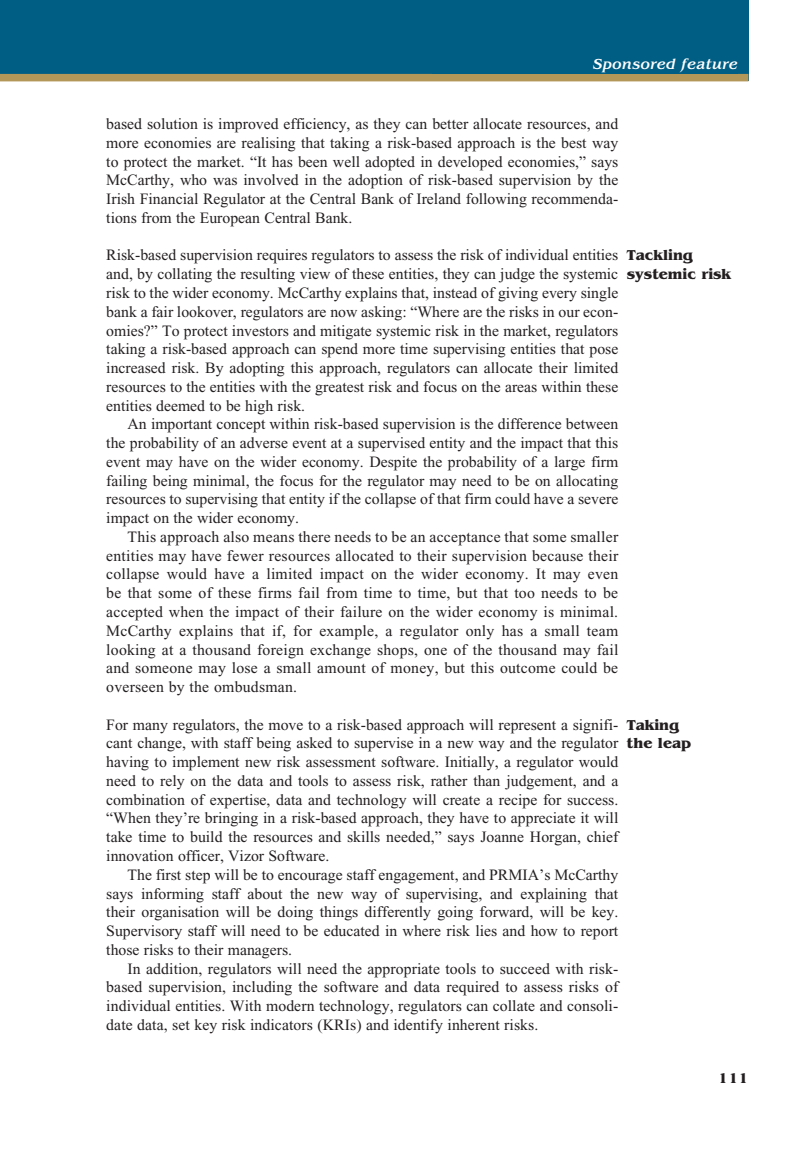
<style>
.page{position:relative;width:808px;height:1149px;background:#fff}
.page>*{position:absolute;margin:0;border:0;box-sizing:border-box;transform-origin:0 0}
.Bodytext{font:15.75px/18.8px "Times New Roman PS Std";color:#231f20;text-align:justify}
.Subhead{font:700 15px/18.8px "Benguiat Std";color:#231f20}
.Strap{font:italic 500 15px "Benguiat Std";color:#fff}
</style>
<div class="page">
<div style="left:0;top:0;width:748px;height:81px;background:#005d83"></div>
<div style="left:0;top:74px;width:748px;height:7px;background:#b39758"></div>
<p class="Strap" style="left:593px;top:56px;width:146px">Sponsored feature</p>
<p class="Bodytext" style="left:106px;top:115px;width:514px">based solution is improved efficiency, as they can better allocate resources, and more economies are realising that taking a risk‑based approach is the best way to protect the market. “It has been well adopted in developed economies,” says McCarthy, who was involved in the adoption of risk-based supervision by the Irish Financial Regulator at the Central Bank of Ireland following recommenda&shy;tions from the European Central Bank.</p>
<p class="Bodytext" style="left:106px;top:246px;width:514px">Risk-based supervision requires regulators to assess the risk of individual entities and, by collating the resulting view of these entities, they can judge the systemic risk to the wider economy. McCarthy explains that, instead of giving every single bank a fair lookover, regulators are now asking: “Where are the risks in our econ&shy;omies?” To protect investors and mitigate systemic risk in the market, regulators taking a risk-based approach can spend more time supervising entities that pose increased risk. By adopting this approach, regulators can allocate their limited resources to the entities with the greatest risk and focus on the areas within these entities deemed to be high risk.</p>
<p class="Bodytext" style="left:106px;top:415px;width:514px;text-indent:21px">An important concept within risk-based supervision is the difference between the probability of an adverse event at a supervised entity and the impact that this event may have on the wider economy. Despite the probability of a large firm failing being minimal, the focus for the regulator may need to be on allocating resources to supervising that entity if the collapse of that firm could have a severe impact on the wider economy.</p>
<p class="Bodytext" style="left:106px;top:528px;width:514px;text-indent:21px">This approach also means there needs to be an acceptance that some smaller entities may have fewer resources allocated to their supervision because their collapse would have a limited impact on the wider economy. It may even be that some of these firms fail from time to time, but that too needs to be accepted when the impact of their failure on the wider economy is minimal.<br>McCarthy explains that if, for example, a regulator only has a small team looking at a thousand foreign exchange shops, one of the thousand may fail and someone may lose a small amount of money, but this outcome could be overseen by the ombudsman.</p>
<p class="Bodytext" style="left:106px;top:715px;width:514px">For many regulators, the move to a risk-based approach will represent a signifi&shy;cant change, with staff being asked to supervise in a new way and the regulator having to implement new risk assessment software. Initially, a regulator would need to rely on the data and tools to assess risk, rather than judgement, and a combination of expertise, data and technology will create a recipe for success. “When they’re bringing in a risk-based approach, they have to appreciate it will take time to build the resources and skills needed,” says Joanne Horgan, chief innovation officer, Vizor Software.</p>
<p class="Bodytext" style="left:106px;top:865px;width:514px;text-indent:21px">The first step will be to encourage staff engagement, and PRMIA’s McCarthy says informing staff about the new way of supervising, and explaining that their organisation will be doing things differently going forward, will be key.<br>Supervisory staff will need to be educated in where risk lies and how to report those risks to their managers.</p>
<p class="Bodytext" style="left:106px;top:959px;width:513px;text-indent:21px">In addition, regulators will need the appropriate tools to succeed with risk&shy;based supervision, including the software and data required to assess risks of individual entities. With modern technology, regulators can collate and consoli&shy;date data, set key risk indicators (KRIs) and identify inherent risks.</p>
<p class="Subhead" style="left:627px;top:246px;width:106px">Tackling systemic risk</p>
<p class="Subhead" style="left:627px;top:715px;width:66px">Taking the leap</p>
<p class="Subhead" style="left:718px;top:1067px;width:32px">111</p>
</div>
